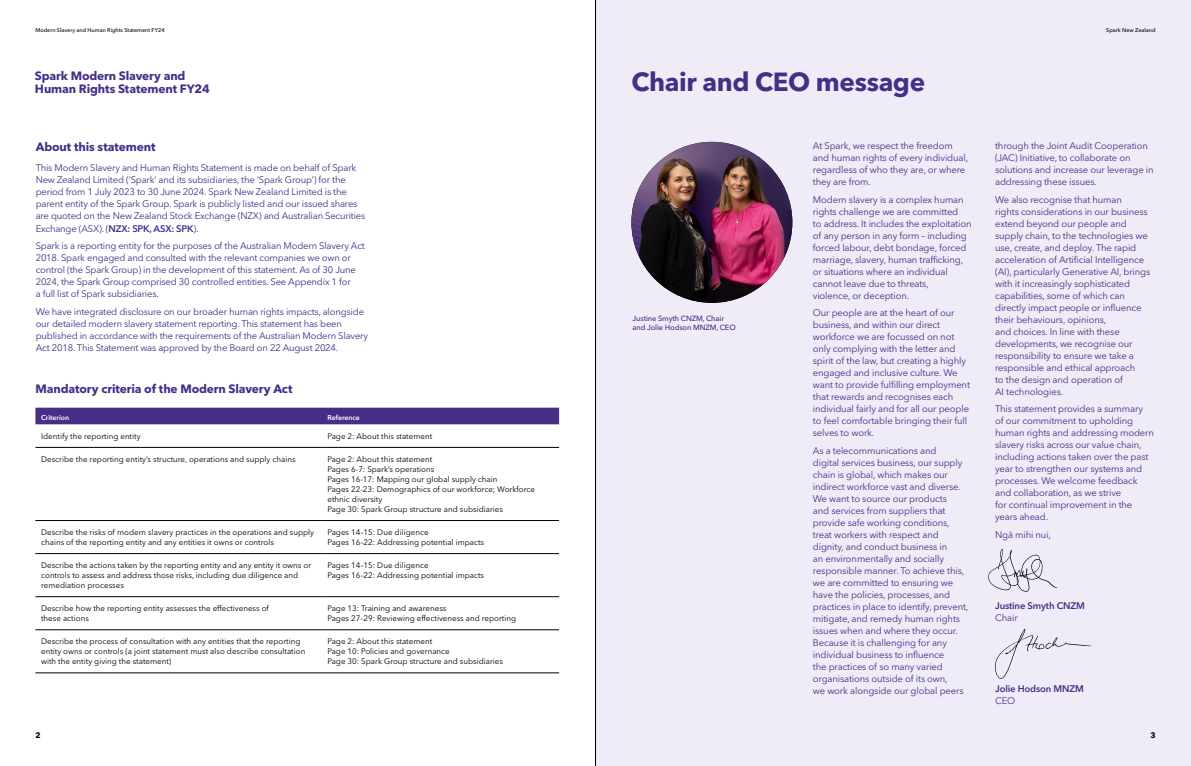
<style>
.page{position:relative;width:1191px;height:766px;background:#fff}
.page>*{position:absolute;margin:0;border:0;box-sizing:border-box;transform-origin:0 0}
.Section_heading{font:700 26px "Avenir Next LT Pro";letter-spacing:-.015em;color:#462e87}
.Subhead_1{font:700 12px/13px "Avenir Next LT Pro";letter-spacing:-.01em;color:#462e87}
.Body_2024{font:9.5px/12px "Avenir Next LT Pro";letter-spacing:-.015em;color:#462e87}
.Intro{font:9.5px/12px "Avenir Next LT Pro";letter-spacing:-.02em;color:#462e87}
.Body_2024-2{font:600 9.5px/12px "Avenir Next LT Pro";letter-spacing:-.015em;color:#462e87}
.Fins_body{font:8px/10px "Avenir Next LT Pro";color:#000}
.t1{font:700 8px "Avenir Next LT Pro";color:#000}
.t2{font:500 7.5px/9px "Avenir Next LT Pro";letter-spacing:-.015em;color:#462e87}
.Column_heading{font:600 7px "Avenir Next LT Pro";letter-spacing:-.005em;color:#fff}
.t3{font:500 5.5px "Avenir Next LT Pro";color:#000}
.s1{font-weight:600}
.s2{font-weight:400}
</style>
<div class="page">
<div style="left:595px;top:0;width:596px;height:765px;background:#efecf7"></div>
<div style="left:35px;top:407px;width:524px;height:17px;background:#462e87"></div>
<hr style="left:35px;top:447px;width:287px;height:1px;background:#000">
<hr style="left:322px;top:447px;width:237px;height:1px;background:#000">
<hr style="left:35px;top:520px;width:287px;height:1px;background:#000">
<hr style="left:322px;top:520px;width:237px;height:1px;background:#000">
<hr style="left:35px;top:553px;width:287px;height:1px;background:#000">
<hr style="left:322px;top:553px;width:237px;height:1px;background:#000">
<hr style="left:35px;top:596px;width:287px;height:1px;background:#000">
<hr style="left:322px;top:596px;width:237px;height:1px;background:#000">
<hr style="left:35px;top:629px;width:287px;height:1px;background:#000">
<hr style="left:322px;top:629px;width:237px;height:1px;background:#000">
<hr style="left:35px;top:672px;width:287px;height:1px;background:#000">
<hr style="left:322px;top:672px;width:237px;height:1px;background:#000">
<img style="left:631px;top:142px;width:161px;height:161px;border-radius:80px">
<img style="left:988px;top:549px;width:69px;height:43px">
<img style="left:995px;top:629px;width:97px;height:50px">
<hr style="left:595px;top:0;width:1px;height:765px;background:#000">
<p class="t3" style="left:35px;top:27px;width:131px">Modern Slavery and Human Rights Statement FY24</p>
<p class="t3" style="left:1106px;top:27px;width:51px">Spark New Zealand</p>
<p class="Subhead_1" style="left:35px;top:70px;width:176px">Spark Modern Slavery and<br>Human Rights Statement FY24</p>
<p class="Subhead_1" style="left:36px;top:140px;width:121px">About this statement</p>
<p class="Intro" style="left:36px;top:162px;width:331px">This Modern Slavery and Human Rights Statement is made on behalf of Spark New Zealand Limited (‘Spark’ and its subsidiaries, the ‘Spark Group’) for the period from 1 July 2023 to 30 June 2024. Spark New Zealand Limited is the parent entity of the Spark Group. Spark is publicly listed and our issued shares are quoted on the New Zealand Stock Exchange (NZX) and Australian Securities Exchange (ASX). (<span class="s1">NZX: SPK, ASX: SPK</span>).</p>
<p class="Intro" style="left:36px;top:240px;width:331px">Spark is a reporting entity for the purposes of the Australian Modern Slavery Act 2018. Spark engaged and consulted with the relevant companies we own or control (the Spark Group) in the development of this statement. As of 30 June 2024, the Spark Group comprised 30 controlled entities. See Appendix 1 for<br>a full list of Spark subsidiaries.</p>
<p class="Intro" style="left:36px;top:305px;width:334px">We have integrated disclosure on our broader human rights impacts, alongside our detailed modern slavery statement reporting. This statement has been published in accordance with the requirements of the Australian Modern Slavery Act 2018. This Statement was approved by the Board on 22 August 2024.</p>
<p class="Subhead_1" style="left:35px;top:382px;width:259px">Mandatory criteria of the Modern Slavery Act</p>
<p class="Column_heading" style="left:41px;top:413px;width:30px">Criterion</p>
<p class="Column_heading" style="left:327px;top:413px;width:34px">Reference</p>
<p class="Fins_body" style="left:41px;top:431px;width:101px">Identify the reporting entity</p>
<p class="Fins_body" style="left:327px;top:431px;width:106px">Page 2: About this statement</p>
<p class="Fins_body" style="left:41px;top:454px;width:256px">Describe the reporting entity’s structure, operations and supply chains</p>
<p class="Fins_body" style="left:327px;top:454px;width:106px">Page 2: About this statement</p>
<p class="Fins_body" style="left:327px;top:464px;width:108px">Pages 6-7: Spark’s operations</p>
<p class="Fins_body" style="left:327px;top:474px;width:171px">Pages 16-17: Mapping our global supply chain</p>
<p class="Fins_body" style="left:327px;top:484px;width:209px">Pages 22-23: Demographics of our workforce; Workforce ethnic diversity</p>
<p class="Fins_body" style="left:327px;top:504px;width:177px">Page 30: Spark Group structure and subsidiaries</p>
<p class="Fins_body" style="left:41px;top:527px;width:274px">Describe the risks of modern slavery practices in the operations and supply chains of the reporting entity and any entities it owns or controls</p>
<p class="Fins_body" style="left:327px;top:527px;width:103px">Pages 14–15: Due diligence</p>
<p class="Fins_body" style="left:327px;top:537px;width:158px">Pages 16–22: Addressing potential impacts</p>
<p class="Fins_body" style="left:41px;top:560px;width:272px">Describe the actions taken by the reporting entity and any entity it owns or controls to assess and address those risks, including due diligence and remediation processes</p>
<p class="Fins_body" style="left:327px;top:560px;width:103px">Pages 14–15: Due diligence</p>
<p class="Fins_body" style="left:327px;top:570px;width:158px">Pages 16–22: Addressing potential impacts</p>
<p class="Fins_body" style="left:41px;top:603px;width:229px">Describe how the reporting entity assesses the effectiveness of these actions</p>
<p class="Fins_body" style="left:327px;top:603px;width:120px">Page 13: Training and awareness</p>
<p class="Fins_body" style="left:327px;top:613px;width:190px">Pages 27–29: Reviewing effectiveness and reporting</p>
<p class="Fins_body" style="left:41px;top:636px;width:266px">Describe the process of consultation with any entities that the reporting entity owns or controls (a joint statement must also describe consultation with the entity giving the statement)</p>
<p class="Fins_body" style="left:327px;top:636px;width:106px">Page 2: About this statement</p>
<p class="Fins_body" style="left:327px;top:646px;width:124px">Page 10: Policies and governance</p>
<p class="Fins_body" style="left:327px;top:656px;width:177px">Page 30: Spark Group structure and subsidiaries</p>
<p class="Section_heading" style="left:631px;top:65px;width:295px">Chair and CEO message</p>
<p class="t2" style="left:632px;top:313px;width:105px">Justine Smyth CNZM, Chair and Jolie Hodson MNZM, CEO</p>
<p class="Body_2024" style="left:813px;top:139px;width:157px">At Spark, we respect the freedom and human rights of every individual, regardless of who they are, or where they are from.</p>
<p class="Body_2024" style="left:813px;top:193px;width:160px">Modern slavery is a complex human rights challenge we are committed<br>to address. It includes the exploitation of any person in any form – including forced labour, debt bondage, forced marriage, slavery, human trafficking, or situations where an individual cannot leave due to threats,<br>violence, or deception.</p>
<p class="Body_2024" style="left:813px;top:307px;width:159px">Our people are at the heart of our business, and within our direct workforce we are focussed on not only complying with the letter and spirit of the law, but creating a highly engaged and inclusive culture. We want to provide fulfilling employment that rewards and recognises each individual fairly and for all our people to feel comfortable bringing their full selves to work.</p>
<p class="Body_2024" style="left:813px;top:444px;width:157px">As a telecommunications and<br>digital services business, our supply chain is global, which makes our indirect workforce vast and diverse.<br>We want to source our products<br>and services from suppliers that provide safe working conditions, treat workers with respect and dignity, and conduct business in<br>an environmentally and socially responsible manner. To achieve this, we are committed to ensuring we have the policies, processes, and practices in place to identify, prevent, mitigate, and remedy human rights issues when and where they occur.<br>Because it is challenging for any individual business to influence<br>the practices of so many varied organisations outside of its own,<br>we work alongside our global peers</p>
<p class="Body_2024" style="left:995px;top:139px;width:160px">through the Joint Audit Cooperation (JAC) Initiative, to collaborate on solutions and increase our leverage in addressing these issues.</p>
<p class="Body_2024" style="left:995px;top:193px;width:157px">We also recognise that human<br>rights considerations in our business extend beyond our people and supply chain, to the technologies we use, create, and deploy. The rapid acceleration of Artificial Intelligence (AI), particularly Generative AI, brings with it increasingly sophisticated capabilities, some of which can directly impact people or influence their behaviours, opinions,<br>and choices. In line with these developments, we recognise our responsibility to ensure we take a responsible and ethical approach<br>to the design and operation of<br>AI technologies.</p>
<p class="Body_2024" style="left:995px;top:403px;width:160px">This statement provides a summary<br>of our commitment to upholding human rights and addressing modern slavery risks across our value chain, including actions taken over the past year to strengthen our systems and processes. We welcome feedback and collaboration, as we strive<br>for continual improvement in the years ahead.</p>
<p class="Body_2024" style="left:995px;top:528px;width:57px">Ngā mihi nui,</p>
<p class="Body_2024-2" style="left:995px;top:599px;width:91px">Justine Smyth CNZM<br><span class="s2">Chair</span></p>
<p class="Body_2024-2" style="left:995px;top:682px;width:90px">Jolie Hodson MNZM<br><span class="s2">CEO</span></p>
<p class="t1" style="left:35px;top:730px;width:7px">2</p>
<p class="t1" style="left:1150px;top:729px;width:7px">3</p>
</div>
